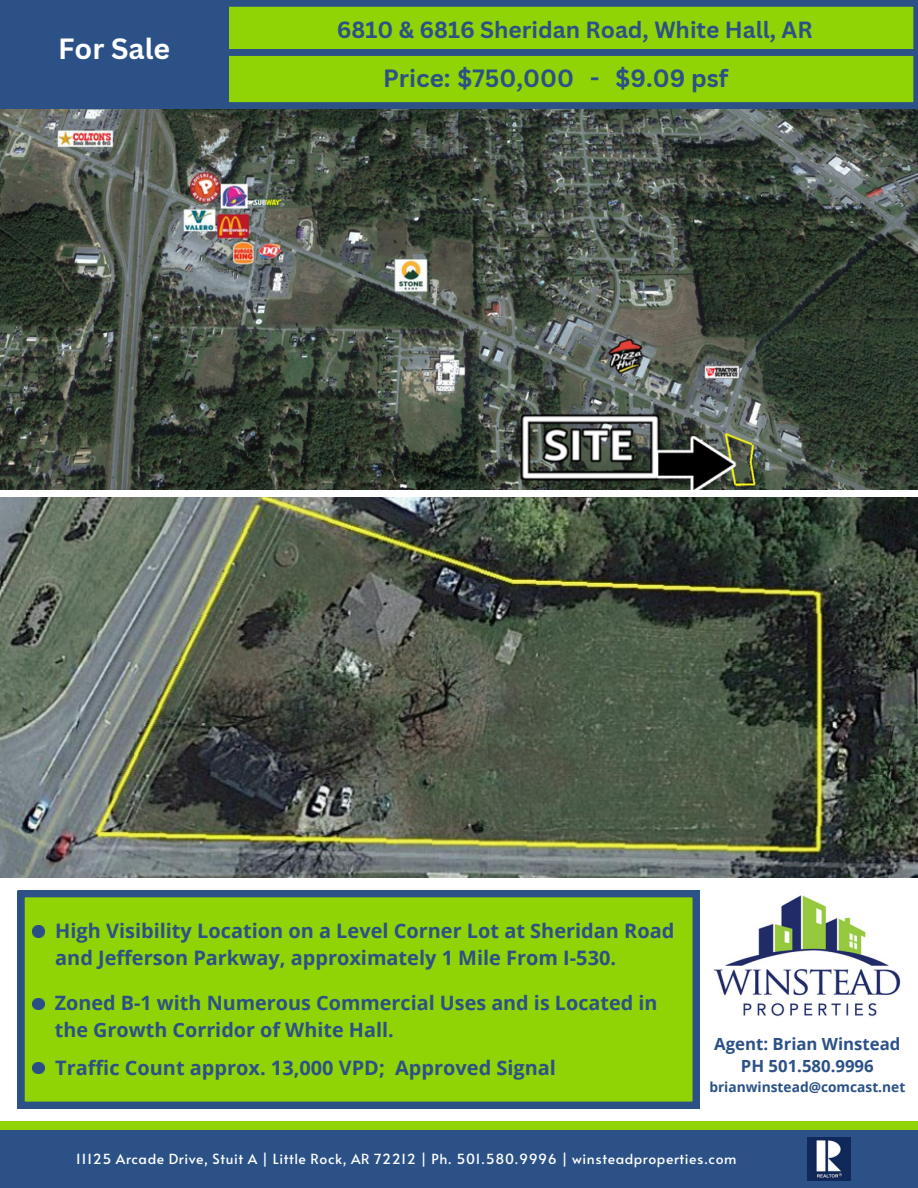
<style>
.page{position:relative;width:918px;height:1188px;background:#fff}
.page>*{position:absolute;margin:0;border:0;box-sizing:border-box;transform-origin:0 0}
.t1{font:700 28.5px "Canva Sans";color:#fff}
.t2{font:700 24.3px "Canva Sans";color:#2b5187}
.t3{font:700 22.8px "Canva Sans";color:#2b5187}
.t4{font:700 19.95px/26.8px "Open Sans";color:#2b5187}
.t5{font:700 19.8px/26.7px "Open Sans";color:#2b5187}
.t6{font:700 16.8px/22.5px "Open Sans";color:#2b5187;text-align:center}
.t7{font:13.95px "Alata";letter-spacing:.04em;color:#fff}
.t8{font:700 13.8px "Open Sans";color:#2b5187}
</style>
<div class="page">
<img style="left:0;top:109px;width:918px;height:380px">
<svg style="left:18px;top:891px;width:681px;height:217px;background:#88c90e"></svg>
<img style="left:713px;top:895px;width:188px;height:121px">
<img style="left:0;top:497px;width:918px;height:380px">
<svg style="left:228px;top:0;width:690px;height:49px;background:#81c017"></svg>
<svg style="left:228px;top:49px;width:690px;height:60px;background:#77b424"></svg>
<div style="left:0;top:0;width:228px;height:109px;background:#2b5187"></div>
<div style="left:0;top:1130px;width:918px;height:58px;background:#2b5187"></div>
<div style="left:0;top:1121px;width:918px;height:9px;background:#90d405"></div>
<img style="left:807px;top:1138px;width:43px;height:42px">
<svg style="left:33px;top:926px;width:11px;height:11px"></svg>
<svg style="left:33px;top:998px;width:11px;height:11px"></svg>
<svg style="left:33px;top:1062px;width:11px;height:11px"></svg>
<p class="t1" style="left:58px;top:28px;width:114px">For Sale</p>
<p class="t3" style="left:337px;top:14px;width:477px">6810 &amp; 6816 Sheridan Road, White Hall, AR</p>
<p class="t2" style="left:383px;top:61px;width:192px">Price: $750,000</p>
<p class="t2" style="left:590px;top:61px;width:11px">-</p>
<p class="t2" style="left:616px;top:61px;width:114px">$9.09 psf</p>
<h2 class="t4" style="left:55px;top:917px;width:621px">High Visibility Location on a Level Corner Lot at Sheridan Road and Jefferson Parkway, approximately 1 Mile From I-530.</h2>
<p class="t5" style="left:55px;top:989px;width:604px">Zoned B-1 with Numerous Commercial Uses and is Located in the Growth Corridor of White Hall.</p>
<h2 class="t4" style="left:55px;top:1053px;width:502px">Traffic Count approx. 13,000 VPD; Approved Signal</h2>
<p class="t6" style="left:714px;top:1032px;width:188px">Agent: Brian Winstead<br>PH 501.580.9996</p>
<p class="t8" style="left:709px;top:1078px;width:198px">brianwinstead@comcast.net</p>
<p class="t7" style="left:76px;top:1149px;width:662px">11125 Arcade Drive, Stuit A | Little Rock, AR 72212 | Ph. 501.580.9996 | winsteadproperties.com</p>
</div>
